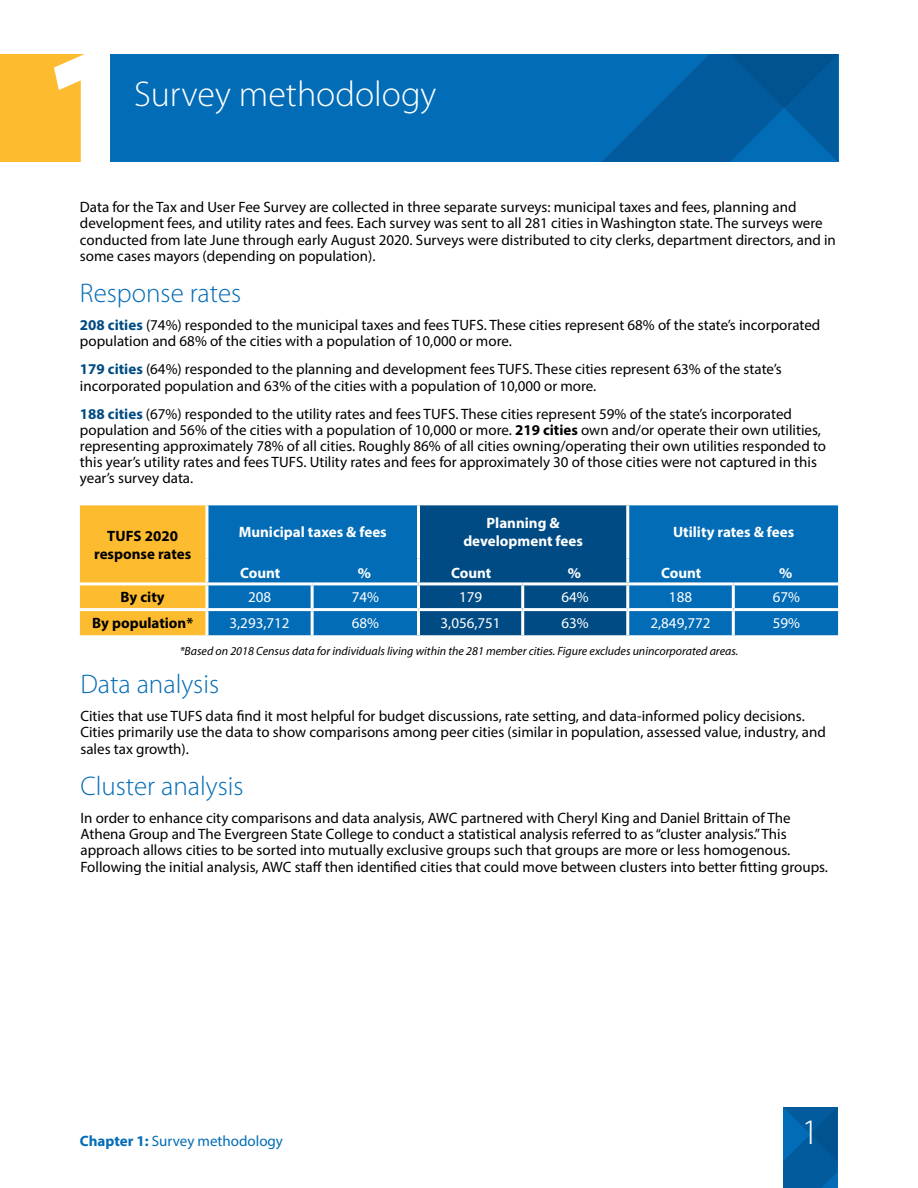
<style>
.page{position:relative;width:918px;height:1188px;background:#fff}
.page>*{position:absolute;margin:0;border:0;box-sizing:border-box;transform-origin:0 0}
.t1{font:900 168.3px "Myriad Pro";color:#fff}
.t2{font:300 36px "Myriad Pro";color:#fff}
.t3{font:300 27px "Myriad Pro";color:#036cb6}
.t4{font:15px/16.2px "Myriad Pro";color:#000}
.t5{font:700 15px/18px "Myriad Pro";color:#fff;text-align:center}
.t6{font:15px "Myriad Pro";color:#fff}
.t7{font:700 15px/18px "Myriad Pro";color:#000;text-align:center}
.t8{font:15px "Myriad Pro";color:#036cb6}
.t9{font:italic 12px "Myriad Pro";color:#000}
.s1{font-weight:700;color:#004b83}
.s2{font-weight:700}
</style>
<div class="page">
<div style="left:80px;top:505px;width:125px;height:130px;background:#fdbb30"></div>
<div style="left:208px;top:505px;width:630px;height:130px;background:#036cb6"></div>
<div style="left:420px;top:505px;width:206px;height:130px;background:#004b83"></div>
<hr style="left:417px;top:505px;width:3px;height:53px;background:#fff">
<hr style="left:626px;top:505px;width:3px;height:53px;background:#fff">
<hr style="left:417px;top:558px;width:3px;height:24px;background:#fff">
<hr style="left:626px;top:558px;width:3px;height:24px;background:#fff">
<hr style="left:80px;top:582px;width:127px;height:3px;background:#fff">
<hr style="left:207px;top:582px;width:105px;height:3px;background:#fff">
<hr style="left:312px;top:582px;width:106px;height:3px;background:#fff">
<hr style="left:311px;top:585px;width:3px;height:23px;background:#fff">
<hr style="left:418px;top:582px;width:105px;height:3px;background:#fff">
<hr style="left:417px;top:585px;width:3px;height:23px;background:#fff">
<hr style="left:523px;top:582px;width:105px;height:3px;background:#fff">
<hr style="left:521px;top:585px;width:3px;height:23px;background:#fff">
<hr style="left:628px;top:582px;width:105px;height:3px;background:#fff">
<hr style="left:626px;top:585px;width:3px;height:23px;background:#fff">
<hr style="left:733px;top:582px;width:105px;height:3px;background:#fff">
<hr style="left:732px;top:585px;width:3px;height:23px;background:#fff">
<hr style="left:80px;top:608px;width:127px;height:3px;background:#fff">
<hr style="left:207px;top:608px;width:105px;height:3px;background:#fff">
<hr style="left:312px;top:608px;width:106px;height:3px;background:#fff">
<hr style="left:311px;top:611px;width:3px;height:24px;background:#fff">
<hr style="left:418px;top:608px;width:105px;height:3px;background:#fff">
<hr style="left:417px;top:611px;width:3px;height:24px;background:#fff">
<hr style="left:523px;top:608px;width:105px;height:3px;background:#fff">
<hr style="left:521px;top:611px;width:3px;height:24px;background:#fff">
<hr style="left:628px;top:608px;width:105px;height:3px;background:#fff">
<hr style="left:626px;top:611px;width:3px;height:24px;background:#fff">
<hr style="left:733px;top:608px;width:105px;height:3px;background:#fff">
<hr style="left:732px;top:611px;width:3px;height:24px;background:#fff">
<div style="left:0;top:54px;width:838px;height:108px;background:#036cb6"></div>
<div style="left:0;top:54px;width:97px;height:108px;background:#fdbb30"></div>
<svg style="left:602px;top:54px;width:236px;height:108px"></svg>
<svg style="left:783px;top:1107px;width:55px;height:81px;background:#015d9f"></svg>
<h1 class="t1" style="left:41px;top:-6px;width:98px">1</h1>
<h2 class="t2" style="left:134px;top:74px;width:304px">Survey methodology</h2>
<p class="t4" style="left:80px;top:199px;width:758px">Data for the Tax and User Fee Survey are collected in three separate surveys: municipal taxes and fees, planning and development fees, and utility rates and fees. Each survey was sent to all 281 cities in Washington state. The surveys were conducted from late June through early August 2020. Surveys were distributed to city clerks, department directors, and in some cases mayors (depending on population).</p>
<h3 class="t3" style="left:80px;top:278px;width:163px">Response rates</h3>
<p class="t4" style="left:80px;top:317px;width:742px"><span class="s1">208 cities</span> (74%) responded to the municipal taxes and fees TUFS. These cities represent 68% of the state’s incorporated population and 68% of the cities with a population of 10,000 or more.</p>
<p class="t4" style="left:80px;top:361px;width:703px"><span class="s1">179 cities</span> (64%) responded to the planning and development fees TUFS. These cities represent 63% of the state’s incorporated population and 63% of the cities with a population of 10,000 or more.</p>
<p class="t4" style="left:80px;top:405px;width:748px"><span class="s1">188 cities</span> (67%) responded to the utility rates and fees TUFS. These cities represent 59% of the state’s incorporated population and 56% of the cities with a population of 10,000 or more. <span class="s2">219 cities</span> own and/or operate their own utilities, representing approximately 78% of all cities. Roughly 86% of all cities owning/operating their own utilities responded to this year’s utility rates and fees TUFS. Utility rates and fees for approximately 30 of those cities were not captured in this year’s survey data.</p>
<p class="t7" style="left:94px;top:527px;width:99px">TUFS 2020 response rates</p>
<p class="t5" style="left:239px;top:523px;width:150px">Municipal taxes &amp; fees</p>
<p class="t5" style="left:463px;top:514px;width:121px">Planning &amp; development fees</p>
<p class="t5" style="left:673px;top:523px;width:123px">Utility rates &amp; fees</p>
<p class="t5" style="left:240px;top:563px;width:42px">Count</p>
<p class="t5" style="left:358px;top:563px;width:15px">%</p>
<p class="t5" style="left:451px;top:563px;width:42px">Count</p>
<p class="t5" style="left:568px;top:563px;width:15px">%</p>
<p class="t5" style="left:661px;top:563px;width:42px">Count</p>
<p class="t5" style="left:779px;top:563px;width:15px">%</p>
<p class="t7" style="left:121px;top:588px;width:46px">By city</p>
<p class="t6" style="left:248px;top:588px;width:25px">208</p>
<p class="t6" style="left:352px;top:588px;width:29px">74%</p>
<p class="t6" style="left:459px;top:588px;width:25px">179</p>
<p class="t6" style="left:562px;top:588px;width:29px">64%</p>
<p class="t6" style="left:669px;top:588px;width:25px">188</p>
<p class="t6" style="left:773px;top:588px;width:29px">67%</p>
<p class="t7" style="left:92px;top:614px;width:103px">By population*</p>
<p class="t6" style="left:230px;top:614px;width:62px">3,293,712</p>
<p class="t6" style="left:352px;top:614px;width:29px">68%</p>
<p class="t6" style="left:441px;top:614px;width:62px">3,056,751</p>
<p class="t6" style="left:562px;top:614px;width:29px">63%</p>
<p class="t6" style="left:650px;top:614px;width:62px">2,849,772</p>
<p class="t6" style="left:773px;top:614px;width:29px">59%</p>
<p class="t9" style="left:180px;top:643px;width:560px">*Based on 2018 Census data for individuals living within the 281 member cities. Figure excludes unincorporated areas.</p>
<h3 class="t3" style="left:80px;top:669px;width:140px">Data analysis</h3>
<p class="t4" style="left:80px;top:708px;width:747px">Cities that use TUFS data find it most helpful for budget discussions, rate setting, and data-informed policy decisions.<br>Cities primarily use the data to show comparisons among peer cities (similar in population, assessed value, industry, and sales tax growth).</p>
<h3 class="t3" style="left:80px;top:771px;width:165px">Cluster analysis</h3>
<p class="t4" style="left:80px;top:810px;width:749px">In order to enhance city comparisons and data analysis, AWC partnered with Cheryl King and Daniel Brittain of The Athena Group and The Evergreen State College to conduct a statistical analysis referred to as “cluster analysis.” This approach allows cities to be sorted into mutually exclusive groups such that groups are more or less homogenous.<br>Following the initial analysis, AWC staff then identified cities that could move between clusters into better fitting groups.</p>
<p class="t8" style="left:80px;top:1131px;width:205px"><span class="s2">Chapter 1:</span> Survey methodology</p>
<h2 class="t2" style="left:801px;top:1112px;width:19px">1</h2>
</div>
